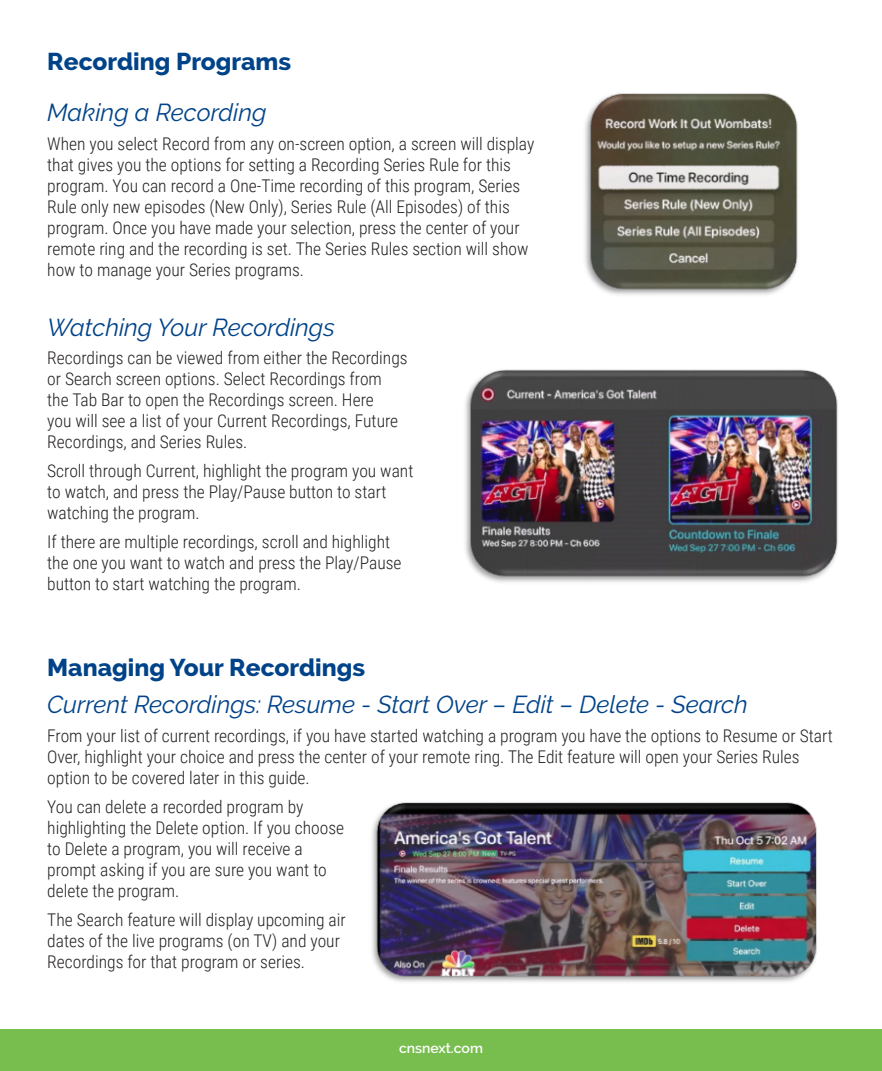
<style>
.page{position:relative;width:882px;height:1071px;background:#fff}
.page>*{position:absolute;margin:0;border:0;box-sizing:border-box;transform-origin:0 0}
.t1{font:italic 24.5px "Raleway";color:#004389}
.t2{font:800 24.5px "Raleway";color:#004389}
.t3{font:300 17.5px/21px "Roboto Condensed";color:#231f20}
.t4{font:600 14px "Raleway";color:#fff}
</style>
<div class="page">
<div style="left:0;top:1029px;width:882px;height:42px;background:#77be4e"></div>
<img style="left:585px;top:93px;width:213px;height:202px">
<img style="left:465px;top:369px;width:373px;height:214px">
<img style="left:372px;top:802px;width:445px;height:180px">
<p class="t2" style="left:47px;top:48px;width:245px">Recording Programs</p>
<p class="t1" style="left:47px;top:98px;width:221px">Making a Recording</p>
<p class="t3" style="left:47px;top:133px;width:489px">When you select Record from any on-screen option, a screen will display that gives you the options for setting a Recording Series Rule for this program. You can record a One-Time recording of this program, Series Rule only new episodes (New Only), Series Rule (All Episodes) of this program. Once you have made your selection, press the center of your remote ring and the recording is set. The Series Rules section will show how to manage your Series programs.</p>
<p class="t1" style="left:47px;top:313px;width:289px">Watching Your Recordings</p>
<p class="t3" style="left:47px;top:347px;width:362px">Recordings can be viewed from either the Recordings or Search screen options. Select Recordings from the Tab Bar to open the Recordings screen. Here<br>you will see a list of your Current Recordings, Future Recordings, and Series Rules.</p>
<p class="t3" style="left:47px;top:460px;width:368px">Scroll through Current, highlight the program you want to watch, and press the Play/Pause button to start watching the program.</p>
<p class="t3" style="left:47px;top:531px;width:356px">If there are multiple recordings, scroll and highlight the one you want to watch and press the Play/Pause button to start watching the program.</p>
<p class="t2" style="left:47px;top:653px;width:319px">Managing Your Recordings</p>
<p class="t1" style="left:47px;top:690px;width:702px">Current Recordings: Resume - Start Over – Edit – Delete - Search</p>
<p class="t3" style="left:47px;top:724px;width:787px">From your list of current recordings, if you have started watching a program you have the options to Resume or Start<br>Over, highlight your choice and press the center of your remote ring. The Edit feature will open your Series Rules option to be covered later in this guide.</p>
<p class="t3" style="left:47px;top:795px;width:299px">You can delete a recorded program by highlighting the Delete option. If you choose to Delete a program, you will receive a prompt asking if you are sure you want to delete the program.</p>
<p class="t3" style="left:47px;top:908px;width:300px">The Search feature will display upcoming air dates of the live programs (on TV) and your<br>Recordings for that program or series.</p>
<p class="t4" style="left:399px;top:1040px;width:85px">cnsnext.com</p>
</div>
